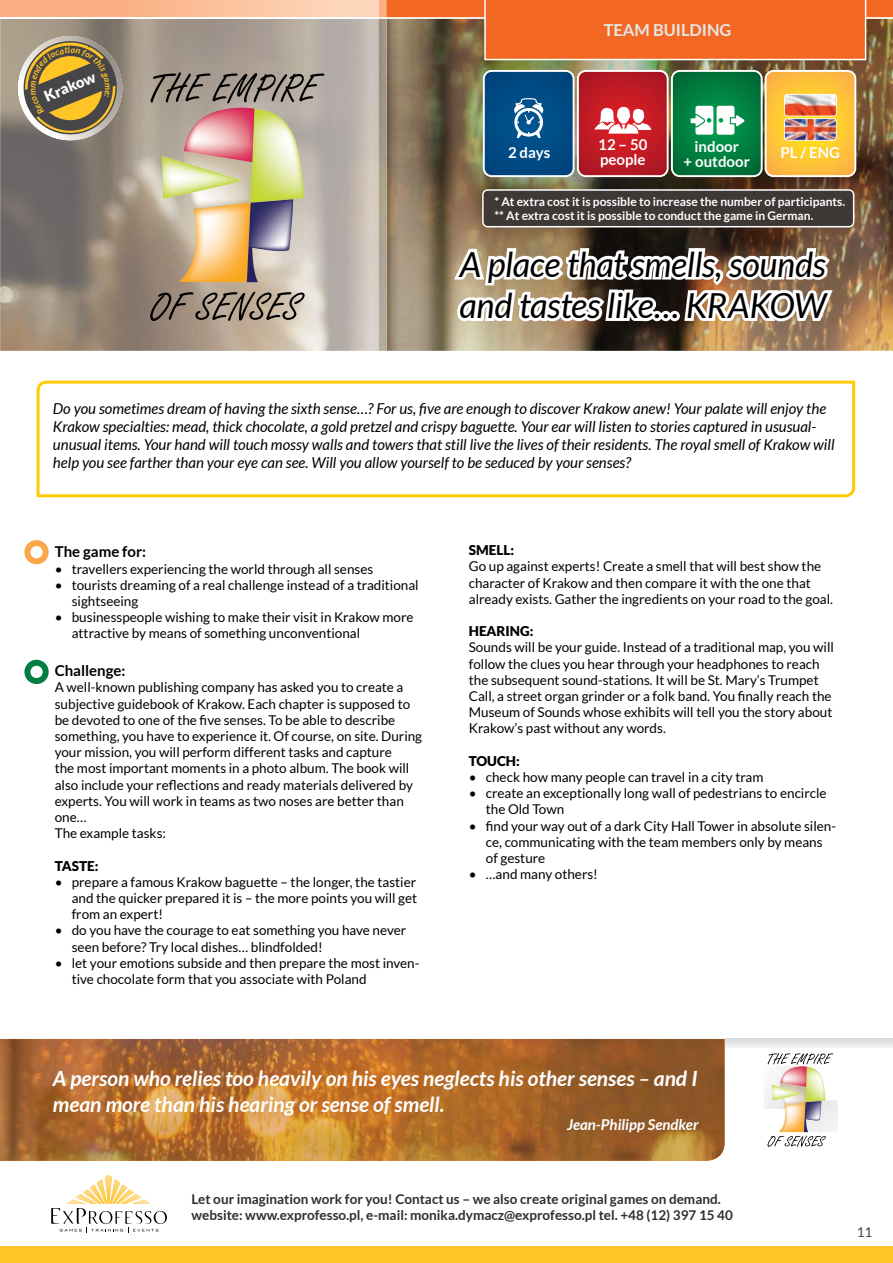
<style>
.page{position:relative;width:893px;height:1263px;background:#fff}
.page>*{position:absolute;margin:0;border:0;box-sizing:border-box;transform-origin:0 0}
.t1{font:italic 34.5px/41.4px "Lato";letter-spacing:-.015em;color:#000}
.t2{font:italic 700 21px/25.2px "Lato";color:#fff}
.t3{font:700 16.5px "Lato";color:#e6e7e8}
.t4{font:italic 15px/18px "Lato";color:#000}
.t5{font:700 15px/15px "Lato";color:#fff}
.t6{font:700 15px "Lato";color:#000}
.t7{font:italic 700 15px "Lato";color:#fff}
.t8{font:900 15px "Lato";color:#fff}
.t9{font:13.5px/16.2px "Lato";color:#000}
.t10{font:700 13.5px/16.2px "Lato";color:#2e2e2f}
.t11{font:900 13.5px "Lato";color:#000}
.t12{font:13.5px "Lato";color:#464547}
.t13{font:700 12px/13.5px "Lato";color:#fff}
</style>
<div class="page">
<div style="left:0;top:1246px;width:893px;height:17px;background:#ffc425"></div>
<svg style="left:51px;top:1175px;width:116px;height:58px"></svg>
<img style="left:387px;top:141px;width:506px;height:210px">
<img style="left:0;top:141px;width:378px;height:210px">
<img style="left:673px;top:141px;width:88px;height:22px">
<img style="left:766px;top:141px;width:88px;height:22px">
<img style="left:579px;top:141px;width:88px;height:22px">
<div style="left:485px;top:141px;width:88px;height:22px;background:#004b84"></div>
<svg style="left:37px;top:381px;width:818px;height:116px"></svg>
<img style="left:0;top:1039px;width:725px;height:122px">
<svg style="left:24px;top:540px;width:25px;height:24px"></svg>
<svg style="left:24px;top:660px;width:25px;height:24px"></svg>
<img style="left:449px;top:163px;width:405px;height:247px">
<svg style="left:150px;top:292px;width:155px;height:29px;background:#897d6f"></svg>
<svg style="left:251px;top:251px;width:41px;height:31px"></svg>
<img style="left:251px;top:203px;width:42px;height:48px">
<img style="left:252px;top:141px;width:52px;height:62px">
<img style="left:184px;top:141px;width:70px;height:22px">
<img style="left:182px;top:151px;width:70px;height:59px">
<img style="left:179px;top:203px;width:72px;height:79px">
<img style="left:162px;top:156px;width:80px;height:43px">
<svg style="left:768px;top:1053px;width:65px;height:12px"></svg>
<svg style="left:767px;top:1100px;width:59px;height:47px"></svg>
<img style="left:805px;top:1102px;width:16px;height:18px">
<img style="left:806px;top:1067px;width:20px;height:35px">
<img style="left:780px;top:1066px;width:27px;height:21px">
<img style="left:779px;top:1083px;width:27px;height:22px">
<img style="left:778px;top:1102px;width:27px;height:30px">
<img style="left:772px;top:1084px;width:30px;height:17px">
<img style="left:0;top:0;width:893px;height:141px">
<p class="t8" style="left:42px;top:89px;width:56px;rotate:-23deg">Krakow</p>
<p class="t3" style="left:604px;top:21px;width:129px">TEAM BUILDING</p>
<p class="t5" style="left:508px;top:145px;width:44px">2 days</p>
<p class="t5" style="left:598px;top:137px;width:51px">12 – 50 people</p>
<p class="t5" style="left:780px;top:145px;width:61px">PL / ENG</p>
<p class="t5" style="left:684px;top:138px;width:68px;text-align:center">indoor<br>+ outdoor</p>
<p class="t13" style="left:494px;top:195px;width:352px">* At extra cost it is possible to increase the number of participants. ** At extra cost it is possible to conduct the game in German.</p>
<h1 class="t1" style="left:459px;top:244px;width:368px">A place that smells, sounds and tastes like… KRAKOW</h1>
<p class="t4" style="left:53px;top:400px;width:783px">Do you sometimes dream of having the sixth sense…? For us, five are enough to discover Krakow anew! Your palate will enjoy the Krakow specialties: mead, thick chocolate, a gold pretzel and crispy baguette. Your ear will listen to stories captured in ususual&shy;unusual items. Your hand will touch mossy walls and towers that still live the lives of their residents. The royal smell of Krakow will help you see farther than your eye can see. Will you allow yourself to be seduced by your senses?</p>
<p class="t6" style="left:55px;top:543px;width:93px">The game for:</p>
<p class="t9" style="left:55px;top:560px;width:320px">• travellers experiencing the world through all senses</p>
<p class="t9" style="left:72px;top:577px;width:348px;text-indent:-17px">• tourists dreaming of a real challenge instead of a traditional sightseeing</p>
<p class="t9" style="left:72px;top:609px;width:343px;text-indent:-17px">• businesspeople wishing to make their visit in Krakow more attractive by means of something unconventional</p>
<p class="t6" style="left:55px;top:662px;width:72px">Challenge:</p>
<p class="t9" style="left:55px;top:679px;width:369px">A well-known publishing company has asked you to create a subjective guidebook of Krakow. Each chapter is supposed to be devoted to one of the five senses. To be able to describe something, you have to experience it. Of course, on site. During your mission, you will perform different tasks and capture<br>the most important moments in a photo album. The book will also include your reflections and ready materials delivered by experts. You will work in teams as two noses are better than one…<br>The example tasks:</p>
<p class="t11" style="left:55px;top:858px;width:45px">TASTE:</p>
<p class="t9" style="left:72px;top:874px;width:347px;text-align:justify;text-indent:-17px">• prepare a famous Krakow baguette – the longer, the tastier and the quicker prepared it is – the more points you will get from an expert!</p>
<p class="t9" style="left:72px;top:922px;width:336px;text-indent:-17px">• do you have the courage to eat something you have never seen before? Try local dishes… blindfolded!</p>
<p class="t9" style="left:72px;top:955px;width:349px;text-indent:-17px">• let your emotions subside and then prepare the most inven&shy;tive chocolate form that you associate with Poland</p>
<p class="t11" style="left:469px;top:542px;width:47px">SMELL:</p>
<p class="t9" style="left:469px;top:558px;width:366px">Go up against experts! Create a smell that will best show the character of Krakow and then compare it with the one that already exists. Gather the ingredients on your road to the goal.</p>
<p class="t11" style="left:469px;top:623px;width:66px">HEARING:</p>
<p class="t9" style="left:469px;top:639px;width:367px">Sounds will be your guide. Instead of a traditional map, you will follow the clues you hear through your headphones to reach the subsequent sound-stations. It will be St. Mary’s Trumpet Call, a street organ grinder or a folk band. You finally reach the Museum of Sounds whose exhibits will tell you the story about Krakow’s past without any words.</p>
<p class="t11" style="left:469px;top:753px;width:53px">TOUCH:</p>
<p class="t9" style="left:469px;top:769px;width:296px">• check how many people can travel in a city tram</p>
<p class="t9" style="left:486px;top:785px;width:342px;text-indent:-17px">• create an exceptionally long wall of pedestrians to encircle the Old Town</p>
<p class="t9" style="left:486px;top:817px;width:352px;text-indent:-17px">• find your way out of a dark City Hall Tower in absolute silen&shy;ce, communicating with the team members only by means of gesture</p>
<p class="t9" style="left:469px;top:866px;width:131px">• …and many others!</p>
<h2 class="t2" style="left:53px;top:1066px;width:646px">A person who relies too heavily on his eyes neglects his other senses – and I mean more than his hearing or sense of smell.</h2>
<p class="t7" style="left:567px;top:1115px;width:133px">Jean-Philipp Sendker</p>
<p class="t10" style="left:192px;top:1190px;width:543px">Let our imagination work for you! Contact us – we also create original games on demand. website: www.exprofesso.pl, e-mail: monika.dymacz@exprofesso.pl tel. +48 (12) 397 15 40</p>
<p class="t12" style="left:857px;top:1225px;width:17px">11</p>
</div>
